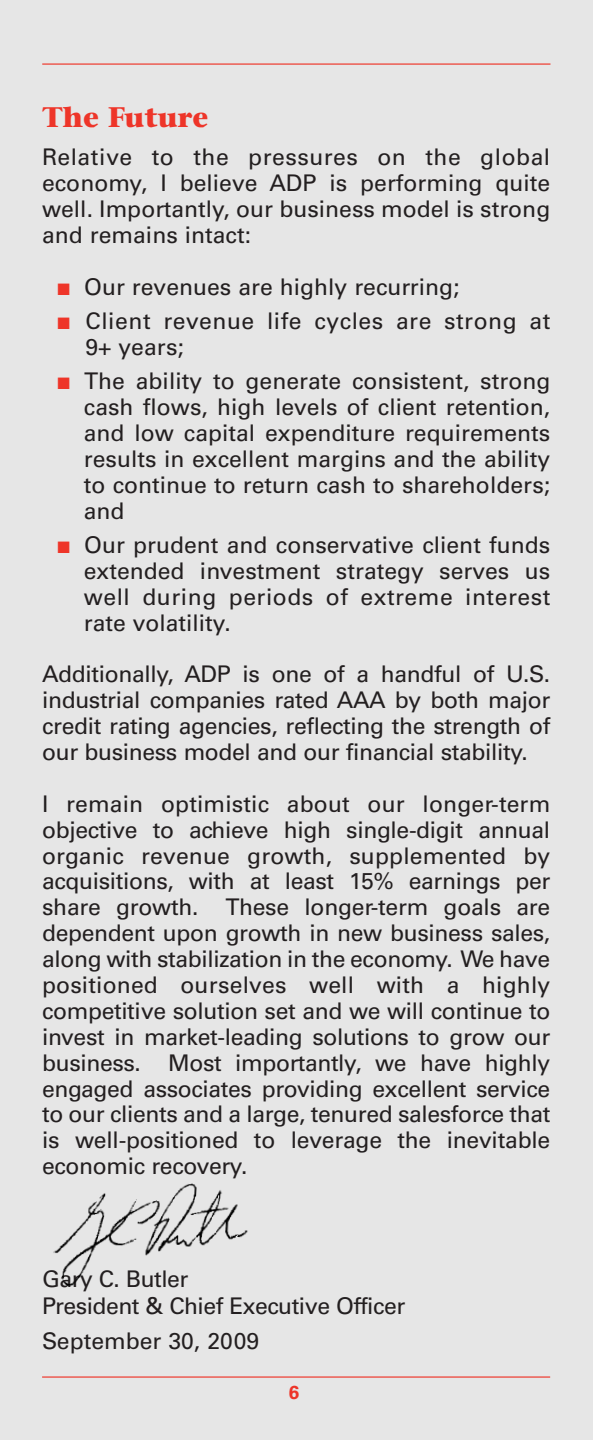
<style>
.page{position:relative;width:594px;height:1440px;background:#fff}
.page>*{position:absolute;margin:0;border:0;box-sizing:border-box;transform-origin:0 0}
.t1{font:28.2px "Stone Serif Bold+VBJFWV";letter-spacing:-.015em;color:#ee3529}
.t2{font:23px/25.8px "Univers+MEGBYU";color:#231f20;text-align:justify}
.t3{font:23px/25.8px "Univers+MEGBYU";letter-spacing:.02em;color:#231f20}
.t4{font:23px/27.6px "Univers+MEGBYU";letter-spacing:-.02em;color:#231f20}
.t5{font:18.8px "Univers Bold+FDVCQM";color:#ee3529}
.s1{color:#ee3529}
</style>
<div class="page">
<div style="left:0;top:0;width:593px;height:1440px;background:#e6e6e6"></div>
<hr style="left:42px;top:63px;width:509px;height:2px;background:#ee3529">
<hr style="left:42px;top:1376px;width:508px;height:2px;background:#ee3529">
<img style="left:53px;top:1183px;width:195px;height:104px">
<p class="t1" style="left:42px;top:106px;width:167px">The Future</p>
<p class="t2" style="left:42px;top:146px;width:510px">Relative to the pressures on the global economy, I believe ADP is performing quite well. Importantly, our business model is strong and remains intact:</p>
<p class="t2" style="left:57px;top:276px;width:404px"><span class="s1">■</span> Our revenues are highly recurring;</p>
<p class="t3" style="left:85px;top:310px;width:467px;text-indent:-28px"><span class="s1">■</span> Client revenue life cycles are strong at<br>9+ years;</p>
<p class="t2" style="left:84px;top:370px;width:468px;text-indent:-27px"><span class="s1">■</span> The ability to generate consistent, strong cash flows, high levels of client retention, and low capital expenditure requirements results in excellent margins and the ability to continue to return cash to shareholders; and</p>
<p class="t2" style="left:84px;top:534px;width:468px;text-indent:-27px"><span class="s1">■</span> Our prudent and conservative client funds extended investment strategy serves us well during periods of extreme interest rate volatility.</p>
<p class="t2" style="left:42px;top:663px;width:510px">Additionally, ADP is one of a handful of U.S. industrial companies rated AAA by both major credit rating agencies, reflecting the strength of our business model and our financial stability.</p>
<p class="t2" style="left:42px;top:793px;width:510px">I remain optimistic about our longer-term objective to achieve high single-digit annual organic revenue growth, supplemented by acquisitions, with at least 15% earnings per share growth. These longer-term goals are dependent upon growth in new business sales, along with stabilization in the economy. We have positioned ourselves well with a highly competitive solution set and we will continue to invest in market-leading solutions to grow our business. Most importantly, we have highly engaged associates providing excellent service to our clients and a large, tenured salesforce that is well-positioned to leverage the inevitable economic recovery.</p>
<p class="t4" style="left:42px;top:1267px;width:365px">Gary C. Butler<br>President &amp; Chief Executive Officer</p>
<p class="t2" style="left:42px;top:1330px;width:219px">September 30, 2009</p>
<p class="t5" style="left:289px;top:1386px;width:12px">6</p>
</div>
